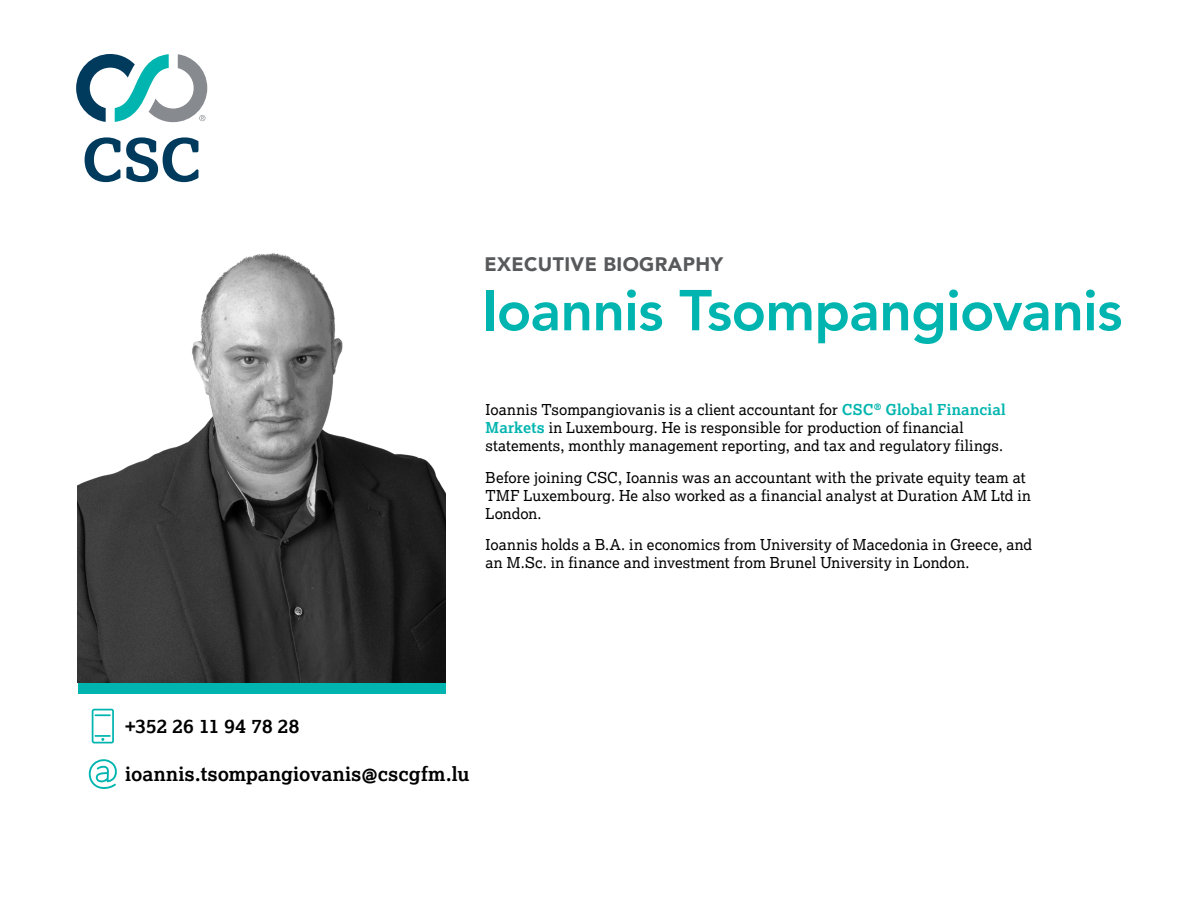
<style>
.page{position:relative;width:1188px;height:918px;background:#fff}
.page>*{position:absolute;margin:0;border:0;box-sizing:border-box;transform-origin:0 0}
.t1{font:800 57px "Avenir";letter-spacing:-.015em;color:#00b5af}
.t2{font:700 19.5px "Lexia";letter-spacing:.005em;color:#000}
.t3{font:900 19.5px "Avenir";letter-spacing:.02em;color:#58595b}
.t4{font:15px/18px "Lexia";letter-spacing:.005em;color:#000}
.s1{font-weight:700;color:#00b5af}
</style>
<div class="page">
<div style="left:78px;top:682px;width:368px;height:11px;background:#00b5af"></div>
<img style="left:78px;top:252px;width:368px;height:430px">
<svg style="left:85px;top:137px;width:113px;height:45px"></svg>
<svg style="left:76px;top:54px;width:131px;height:68px"></svg>
<svg style="left:92px;top:709px;width:22px;height:34px"></svg>
<svg style="left:88px;top:759px;width:29px;height:30px"></svg>
<h2 class="t3" style="left:484px;top:248px;width:240px">EXECUTIVE BIOGRAPHY</h2>
<h1 class="t1" style="left:482px;top:266px;width:642px">Ioannis Tsompangiovanis</h1>
<p class="t4" style="left:486px;top:400px;width:522px">Ioannis Tsompangiovanis is a client accountant for <span class="s1">CSC</span><sup>®</sup> <span class="s1">Global Financial<br>Markets</span> in Luxembourg. He is responsible for production of financial statements, monthly management reporting, and tax and regulatory filings.</p>
<p class="t4" style="left:486px;top:468px;width:547px">Before joining CSC, Ioannis was an accountant with the private equity team at<br>TMF Luxembourg. He also worked as a financial analyst at Duration AM Ltd in<br>London.</p>
<p class="t4" style="left:486px;top:535px;width:548px">Ioannis holds a B.A. in economics from University of Macedonia in Greece, and an M.Sc. in finance and investment from Brunel University in London.</p>
<h2 class="t2" style="left:125px;top:714px;width:176px">+352 26 11 94 78 28</h2>
<h2 class="t2" style="left:125px;top:762px;width:346px">ioannis.tsompangiovanis@cscgfm.lu</h2>
</div>
